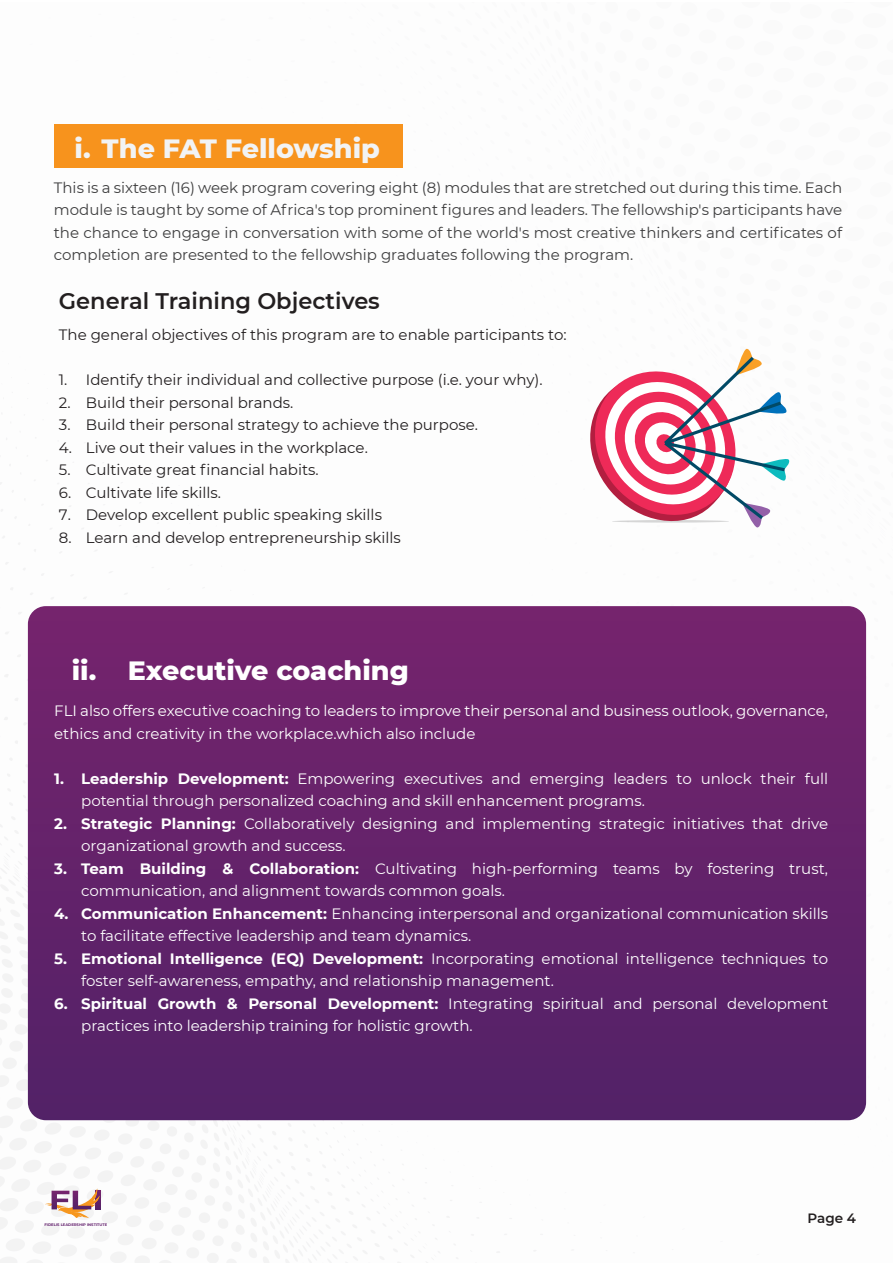
<style>
.page{position:relative;width:893px;height:1263px;background:#fff}
.page>*{position:absolute;margin:0;border:0;box-sizing:border-box;transform-origin:0 0}
.t1{font:800 27px "Montserrat";color:#fff}
.t2{font:800 27px "Montserrat";color:#f2f3f4}
.t3{font:600 22.5px "Montserrat";color:#231f20}
.t4{font:15px/22.5px "Montserrat";color:#fff}
.t5{font:15px "Montserrat";color:#231f20}
.t6{font:15px/22.5px "Montserrat";color:#3e3e3f;text-align:justify}
.t7{font:600 13.5px "Montserrat";color:#231f20}
.t8{font:700 3.75px "Montserrat";color:#672671}
.s1{font-weight:700}
</style>
<div class="page">
<img style="left:0;top:124px;width:867px;height:1139px">
<svg style="left:28px;top:606px;width:838px;height:514px;background:#64226a"></svg>
<svg style="left:583px;top:349px;width:208px;height:182px"></svg>
<svg style="left:45px;top:1188px;width:55px;height:30px"></svg>
<div style="left:54px;top:125px;width:349px;height:43px;background:#f7931d"></div>
<h1 class="t2" style="left:75px;top:129px;width:307px">i. The FAT Fellowship</h1>
<p class="t6" style="left:54px;top:176px;width:790px">This is a sixteen (16) week program covering eight (8) modules that are stretched out during this time. Each module is taught by some of Africa's top prominent figures and leaders. The fellowship's participants have the chance to engage in conversation with some of the world's most creative thinkers and certificates of completion are presented to the fellowship graduates following the program.</p>
<h2 class="t3" style="left:59px;top:285px;width:323px">General Training Objectives</h2>
<p class="t5" style="left:59px;top:324px;width:509px">The general objectives of this program are to enable participants to:</p>
<p class="t5" style="left:59px;top:369px;width:485px">1. Identify their individual and collective purpose (i.e. your why).</p>
<p class="t5" style="left:59px;top:392px;width:236px">2. Build their personal brands.</p>
<p class="t5" style="left:59px;top:414px;width:421px">3. Build their personal strategy to achieve the purpose.</p>
<p class="t5" style="left:59px;top:437px;width:310px">4. Live out their values in the workplace.</p>
<p class="t5" style="left:59px;top:459px;width:261px">5. Cultivate great financial habits.</p>
<p class="t5" style="left:59px;top:482px;width:164px">6. Cultivate life skills.</p>
<p class="t5" style="left:59px;top:504px;width:325px">7. Develop excellent public speaking skills</p>
<p class="t5" style="left:59px;top:527px;width:343px">8. Learn and develop entrepreneurship skills</p>
<h1 class="t1" style="left:72px;top:651px;width:339px">ii. Executive coaching</h1>
<p class="t4" style="left:54px;top:699px;width:775px">FLI also offers executive coaching to leaders to improve their personal and business outlook, governance, ethics and creativity in the workplace.which also include</p>
<p class="t4" style="left:81px;top:766px;width:748px;text-indent:-27px"><span class="s1">1. Leadership Development:</span> Empowering executives and emerging leaders to unlock their full potential through personalized coaching and skill enhancement programs.</p>
<p class="t4" style="left:81px;top:811px;width:748px;text-indent:-27px"><span class="s1">2. Strategic Planning:</span> Collaboratively designing and implementing strategic initiatives that drive organizational growth and success.</p>
<p class="t4" style="left:81px;top:856px;width:748px;text-indent:-27px"><span class="s1">3. Team Building &amp; Collaboration:</span> Cultivating high-performing teams by fostering trust, communication, and alignment towards common goals.</p>
<p class="t4" style="left:81px;top:901px;width:748px;text-indent:-27px"><span class="s1">4. Communication Enhancement:</span> Enhancing interpersonal and organizational communication skills to facilitate effective leadership and team dynamics.</p>
<p class="t4" style="left:81px;top:946px;width:748px;text-indent:-27px"><span class="s1">5. Emotional Intelligence (EQ) Development:</span> Incorporating emotional intelligence techniques to foster self-awareness, empathy, and relationship management.</p>
<p class="t4" style="left:81px;top:991px;width:748px;text-indent:-27px"><span class="s1">6. Spiritual Growth &amp; Personal Development:</span> Integrating spiritual and personal development practices into leadership training for holistic growth.</p>
<p class="t8" style="left:45px;top:1222px;width:64px">FIDELIS LEADERSHIP INSTITUTE</p>
<p class="t7" style="left:808px;top:1209px;width:50px">Page 4</p>
</div>
